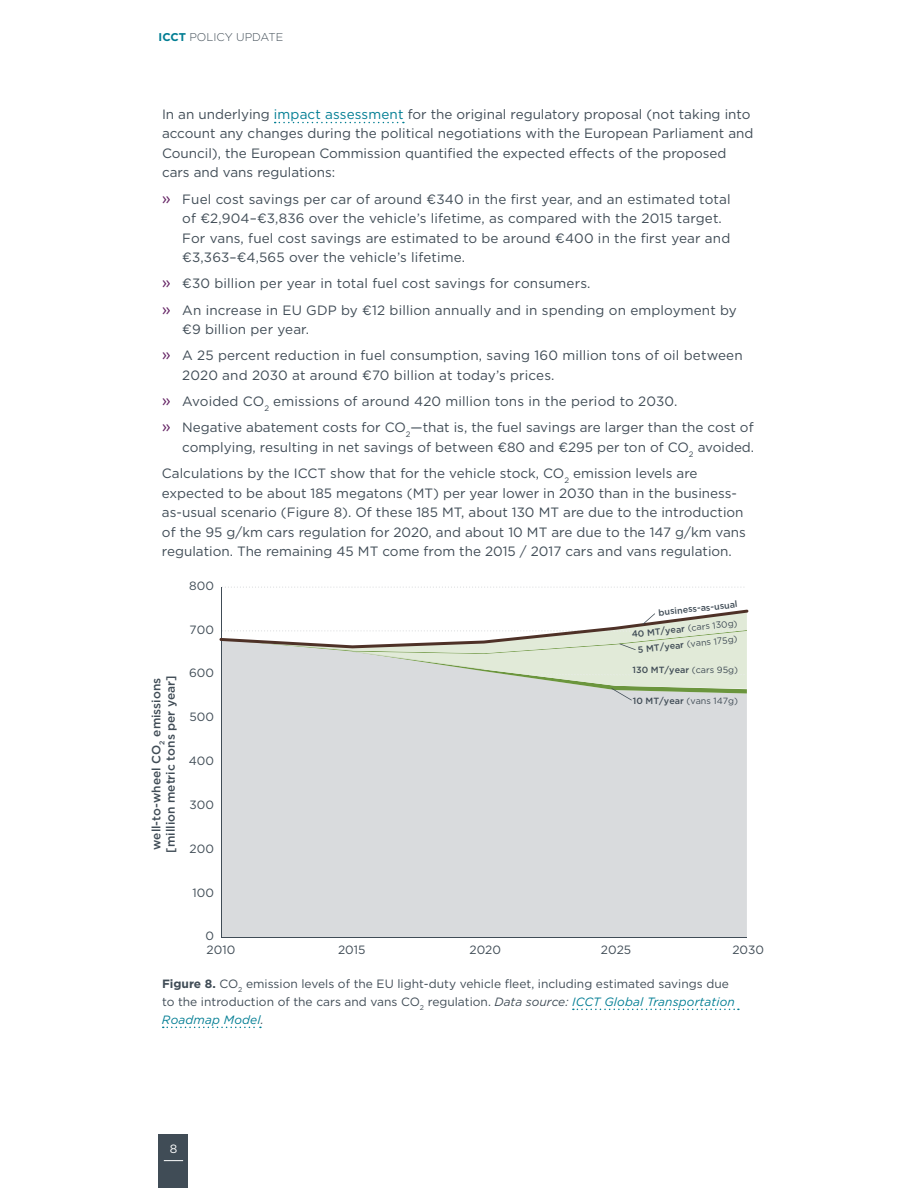
<style>
.page{position:relative;width:918px;height:1188px;background:#fff}
.page>*{position:absolute;margin:0;border:0;box-sizing:border-box;transform-origin:0 0}
.t1{font:13.5px/19.5px "Gotham";color:#404c56}
.t2{font:12px/18px "Gotham";color:#404c56}
.t3{font:500 12px/14.4px "Gotham";color:#404c56}
.t4{font:12px "Gotham";color:#fff}
.t5{font:300 11.25px "Gotham";color:#404c56}
.t6{font:9px/15.9px "Gotham";color:#404c56;text-align:center}
.t7{font:500 9px "Gotham";color:#404c56}
.s1{font-weight:700;color:#007d93}
.s2{color:#007d93}
.s3{font-size:16.5px;color:#652465}
.s4{font-weight:500}
.s5{font-weight:400}
.s6{font-weight:700}
.s7{font-style:italic}
.s8{font-style:italic;color:#007d93}
</style>
<div class="page">
<div style="left:159px;top:1134px;width:29px;height:54px;background:#404c56"></div>
<svg style="left:164px;top:1160px;width:19px;height:1px"></svg>
<svg style="left:275px;top:122px;width:129px;height:1px"></svg>
<svg style="left:573px;top:1009px;width:166px;height:1px"></svg>
<svg style="left:163px;top:1027px;width:98px;height:1px"></svg>
<svg style="left:222px;top:587px;width:523px;height:1px"></svg>
<div style="left:222px;top:701px;width:525px;height:236px;background:#d9dbdd"></div>
<hr style="left:221px;top:587px;width:1px;height:350px;background:#404c56">
<hr style="left:221px;top:937px;width:526px;height:1px;background:#404c56">
<svg style="left:219px;top:610px;width:529px;height:91px"></svg>
<p class="t5" style="left:159px;top:29px;width:126px"><span class="s1">ICCT</span> POLICY UPDATE</p>
<p class="t1" style="left:162px;top:104px;width:593px">In an underlying <span class="s2">impact assessment</span> for the original regulatory proposal (not taking into account any changes during the political negotiations with the European Parliament and Council), the European Commission quantified the expected effects of the proposed cars and vans regulations:</p>
<p class="t1" style="left:182px;top:189px;width:550px;text-indent:-20px"><span class="s3">»</span> Fuel cost savings per car of around €340 in the first year, and an estimated total of €2,904–€3,836 over the vehicle’s lifetime, as compared with the 2015 target.<br>For vans, fuel cost savings are estimated to be around €400 in the first year and €3,363–€4,565 over the vehicle’s lifetime.</p>
<p class="t1" style="left:162px;top:270px;width:576px;line-height:26.2px"><span class="s3">»</span> €30 billion per year in total fuel cost savings for consumers.<br><span class="s3">»</span> An increase in EU GDP by €12 billion annually and in spending on employment by</p>
<p class="t1" style="left:162px;top:316px;width:582px;line-height:26.2px;text-indent:20px">€9 billion per year.<br><span class="s3">»</span> A 25 percent reduction in fuel consumption, saving 160 million tons of oil between</p>
<p class="t1" style="left:162px;top:362px;width:593px;line-height:26.2px;text-indent:20px">2020 and 2030 at around €70 billion at today’s prices.<br><span class="s3">»</span> Avoided CO<sub>2</sub> emissions of around 420 million tons in the period to 2030.<br><span class="s3">»</span> Negative abatement costs for CO<sub>2</sub>—that is, the fuel savings are larger than the cost of</p>
<p class="t1" style="left:162px;top:434px;width:594px;line-height:26.2px;text-indent:20px">complying, resulting in net savings of between €80 and €295 per ton of CO<sub>2</sub> avoided.<br>Calculations by the ICCT show that for the vehicle stock, CO<sub>2</sub> emission levels are</p>
<p class="t1" style="left:162px;top:483px;width:586px">expected to be about 185 megatons (MT) per year lower in 2030 than in the business&shy;as-usual scenario (Figure 8). Of these 185 MT, about 130 MT are due to the introduction of the 95 g/km cars regulation for 2020, and about 10 MT are due to the 147 g/km vans regulation. The remaining 45 MT come from the 2015 / 2017 cars and vans regulation.</p>
<p class="t2" style="left:189px;top:576px;width:26px">800</p>
<p class="t2" style="left:190px;top:620px;width:26px">700</p>
<p class="t3" style="left:149px;top:853px;width:179px;rotate:-90deg">well-to-wheel CO<sub>2</sub> emissions [million metric tons per year]</p>
<p class="t2" style="left:189px;top:664px;width:26px">600</p>
<p class="t2" style="left:189px;top:708px;width:26px">500</p>
<p class="t2" style="left:189px;top:752px;width:27px">400</p>
<p class="t2" style="left:189px;top:795px;width:26px">300</p>
<p class="t2" style="left:190px;top:839px;width:26px">200</p>
<p class="t2" style="left:192px;top:883px;width:23px">100</p>
<p class="t7" style="left:658px;top:606px;width:81px;rotate:-6deg">business-as-usual</p>
<p class="t6" style="left:631px;top:626px;width:108px;rotate:-6deg"><span class="s4">40 MT/year</span> (cars 130g)<br><span class="s4">5 MT/year</span> (vans 175g)</p>
<p class="t7" style="left:633px;top:664px;width:107px">130 MT/year <span class="s5">(cars 95g)</span></p>
<p class="t6" style="left:633px;top:692px;width:107px"><span class="s4">10 MT/year</span> (vans 147g)</p>
<p class="t2" style="left:205px;top:927px;width:10px">0</p>
<p class="t2" style="left:207px;top:940px;width:30px">2010</p>
<p class="t2" style="left:338px;top:940px;width:29px">2015</p>
<p class="t2" style="left:470px;top:940px;width:33px">2020</p>
<p class="t2" style="left:601px;top:940px;width:32px">2025</p>
<p class="t2" style="left:732px;top:940px;width:33px">2030</p>
<p class="t2" style="left:162px;top:974px;width:574px"><span class="s6">Figure 8.</span> CO<sub>2</sub> emission levels of the EU light-duty vehicle fleet, including estimated savings due to the introduction of the cars and vans CO<sub>2</sub> regulation. <span class="s7">Data source:</span> <span class="s8">ICCT Global Transportation<br>Roadmap Model</span><span class="s7">.</span></p>
<p class="t4" style="left:170px;top:1141px;width:9px">8</p>
</div>
